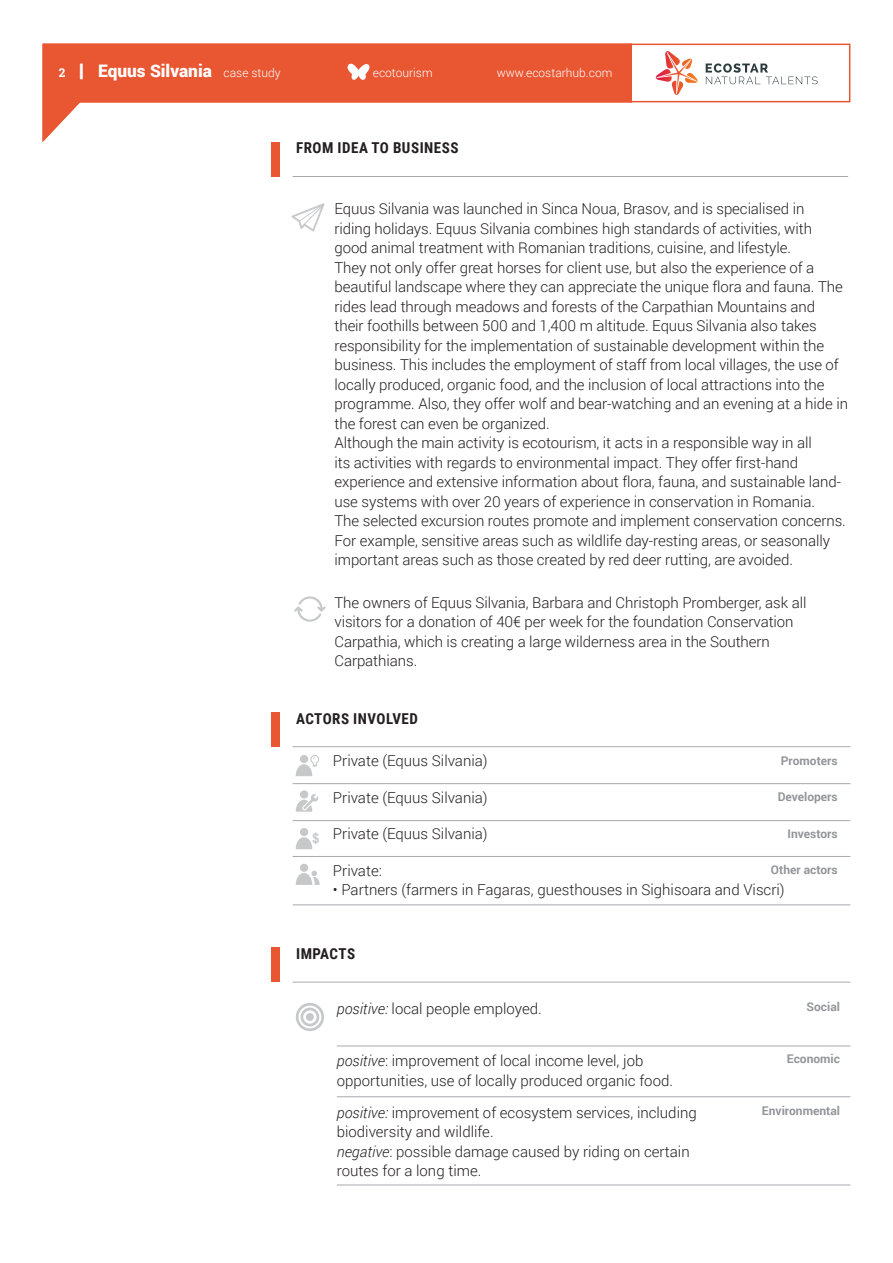
<style>
.page{position:relative;width:893px;height:1263px;background:#fff}
.page>*{position:absolute;margin:0;border:0;box-sizing:border-box;transform-origin:0 0}
.t1{font:900 17.25px "Roboto";color:#fff}
.t2{font:300 15px/19.5px "Roboto";letter-spacing:-.005em;color:#231f20}
.t3{font:700 15px "Roboto Condensed";letter-spacing:.035em;color:#231f20}
.t4{font:700 13.5px "Arial";color:#c7c8ca}
.t5{font:700 12px "Roboto";color:#939598}
.t6{font:300 12px "Roboto";color:#fff}
.s1{font-family:"Roboto Slab";font-weight:700;font-size:12px}
.s2{font-family:"Raleway"}
.s3{font-weight:300;font-size:12px}
.s4{font-style:italic}
</style>
<div class="page">
<div style="left:630px;top:44px;width:220px;height:58px;border:2px solid #e85632"></div>
<svg style="left:706px;top:63px;width:112px;height:21px"></svg>
<svg style="left:656px;top:51px;width:42px;height:44px"></svg>
<svg style="left:294px;top:596px;width:32px;height:26px"></svg>
<div style="left:271px;top:142px;width:9px;height:34px;background:#e85632"></div>
<hr style="left:293px;top:176px;width:555px;height:1px;background:#a8a9ad">
<svg style="left:291px;top:203px;width:34px;height:28px"></svg>
<svg style="left:296px;top:1003px;width:28px;height:28px"></svg>
<hr style="left:293px;top:982px;width:557px;height:1px;background:#a8a9ad">
<div style="left:271px;top:948px;width:9px;height:34px;background:#e85632"></div>
<hr style="left:337px;top:1045px;width:513px;height:1px;background:#a8a9ad">
<hr style="left:337px;top:1096px;width:513px;height:1px;background:#a8a9ad">
<hr style="left:337px;top:1184px;width:513px;height:1px;background:#a8a9ad">
<svg style="left:43px;top:44px;width:589px;height:98px;fill:#e85632"></svg>
<svg style="left:347px;top:63px;width:23px;height:18px"></svg>
<div style="left:271px;top:712px;width:9px;height:34px;background:#e85632"></div>
<svg style="left:296px;top:864px;width:24px;height:21px"></svg>
<svg style="left:296px;top:755px;width:23px;height:21px"></svg>
<svg style="left:296px;top:790px;width:23px;height:22px"></svg>
<hr style="left:293px;top:783px;width:557px;height:1px;background:#a8a9ad">
<hr style="left:293px;top:820px;width:557px;height:1px;background:#a8a9ad">
<hr style="left:293px;top:746px;width:557px;height:1px;background:#a8a9ad">
<hr style="left:293px;top:904px;width:557px;height:1px;background:#a8a9ad">
<svg style="left:296px;top:828px;width:16px;height:21px"></svg>
<hr style="left:293px;top:856px;width:557px;height:1px;background:#a8a9ad">
<p class="t1" style="left:59px;top:59px;width:224px"><span class="s1">2</span> <span class="s2">|</span> Equus Silvania <span class="s3">case study</span></p>
<p class="t6" style="left:373px;top:65px;width:61px">ecotourism</p>
<p class="t6" style="left:497px;top:65px;width:117px">www.ecostarhub.com</p>
<p class="t1" style="left:59px;top:61px;width:193px"><span class="s1">2</span> <span class="s2">|</span> ETIFOR srl <span class="s3">casestudy</span></p>
<p class="t3" style="left:296px;top:137px;width:164px">FROM IDEA TO BUSINESS</p>
<p class="t2" style="left:334px;top:199px;width:515px">Equus Silvania was launched in Sinca Noua, Brasov, and is specialised in<br>riding holidays. Equus Silvania combines high standards of activities, with good animal treatment with Romanian traditions, cuisine, and lifestyle.<br>They not only offer great horses for client use, but also the experience of a beautiful landscape where they can appreciate the unique flora and fauna. The rides lead through meadows and forests of the Carpathian Mountains and their foothills between 500 and 1,400 m altitude. Equus Silvania also takes responsibility for the implementation of sustainable development within the business. This includes the employment of staff from local villages, the use of locally produced, organic food, and the inclusion of local attractions into the programme. Also, they offer wolf and bear-watching and an evening at a hide in the forest can even be organized.<br>Although the main activity is ecotourism, it acts in a responsible way in all<br>its activities with regards to environmental impact. They offer first-hand experience and extensive information about flora, fauna, and sustainable land&shy;use systems with over 20 years of experience in conservation in Romania.<br>The selected excursion routes promote and implement conservation concerns.<br>For example, sensitive areas such as wildlife day-resting areas, or seasonally important areas such as those created by red deer rutting, are avoided.</p>
<p class="t2" style="left:334px;top:592px;width:473px">The owners of Equus Silvania, Barbara and Christoph Promberger, ask all visitors for a donation of 40€ per week for the foundation Conservation Carpathia, which is creating a large wilderness area in the Southern Carpathians.</p>
<p class="t3" style="left:296px;top:708px;width:123px">ACTORS INVOLVED</p>
<p class="t2" style="left:333px;top:750px;width:156px">Private (Equus Silvania)</p>
<p class="t2" style="left:333px;top:787px;width:156px">Private (Equus Silvania)</p>
<p class="t2" style="left:333px;top:823px;width:156px">Private (Equus Silvania)</p>
<p class="t2" style="left:333px;top:860px;width:50px">Private:</p>
<p class="t2" style="left:333px;top:879px;width:453px">• Partners (farmers in Fagaras, guesthouses in Sighisoara and Viscri)</p>
<p class="t5" style="left:781px;top:752px;width:58px">Promoters</p>
<p class="t5" style="left:778px;top:788px;width:61px">Developers</p>
<p class="t5" style="left:787px;top:825px;width:52px">Investors</p>
<p class="t5" style="left:771px;top:861px;width:68px">Other actors</p>
<p class="t4" style="left:312px;top:829px;width:9px">$</p>
<p class="t3" style="left:296px;top:943px;width:61px">IMPACTS</p>
<p class="t2" style="left:337px;top:999px;width:206px"><span class="s4">positive:</span> local people employed.</p>
<p class="t2" style="left:337px;top:1050px;width:338px"><span class="s4">positive</span>: improvement of local income level, job opportunities, use of locally produced organic food.</p>
<p class="t2" style="left:337px;top:1102px;width:361px"><span class="s4">positive:</span> improvement of ecosystem services, including biodiversity and wildlife.<br><span class="s4">negative</span>: possible damage caused by riding on certain routes for a long time.</p>
<p class="t5" style="left:807px;top:998px;width:35px">Social</p>
<p class="t5" style="left:787px;top:1050px;width:55px">Economic</p>
<p class="t5" style="left:762px;top:1102px;width:80px">Environmental</p>
</div>
